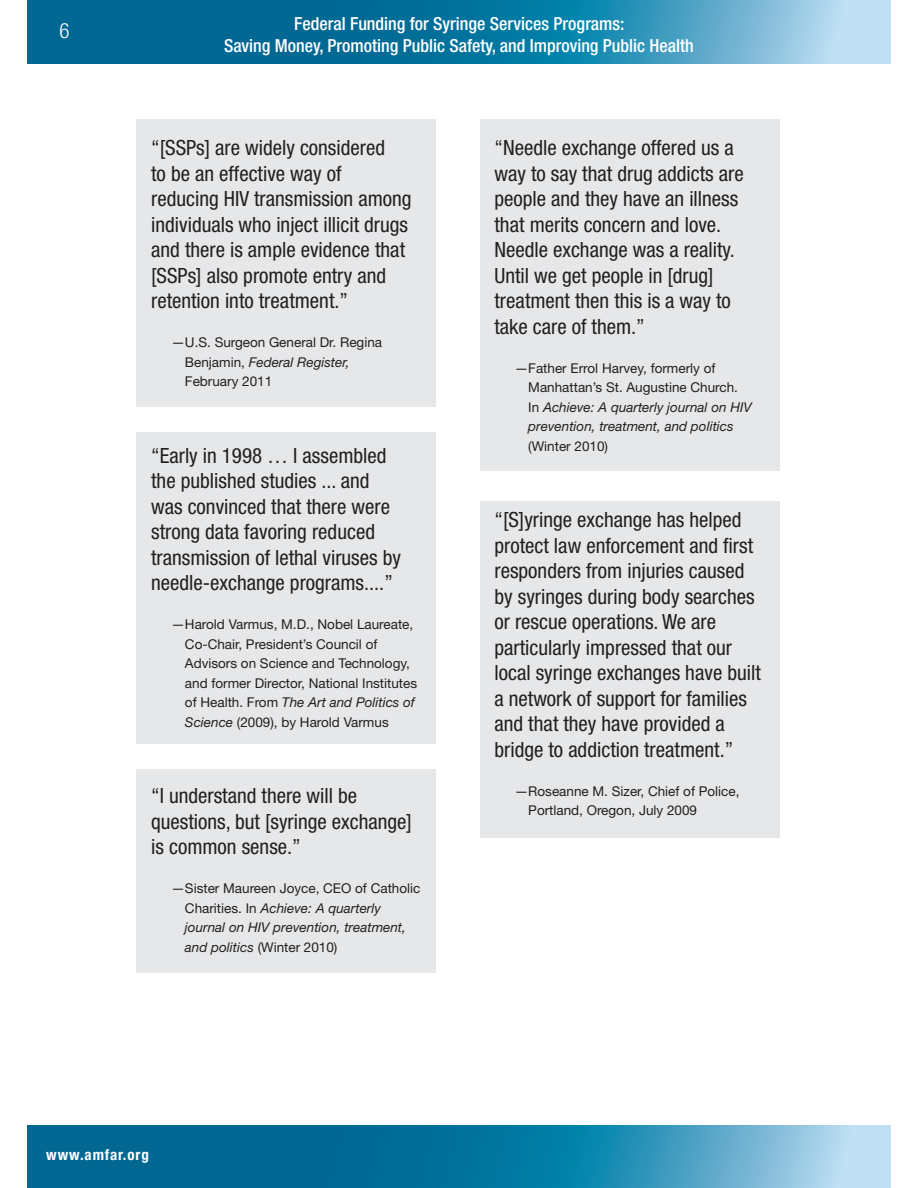
<style>
.page{position:relative;width:918px;height:1188px;background:#fff}
.page>*{position:absolute;margin:0;border:0;box-sizing:border-box;transform-origin:0 0}
.Quotes{font:condensed 21px/25.5px "Helvetica Neue LT Std";color:#231f20}
.t1{font:300 condensed 21px "Helvetica Neue LT Std";color:#fff}
.t2{font:500 condensed 18px/21.6px "Helvetica Neue LT Std";color:#fff;text-align:center}
.t3{font:700 condensed 15px "Helvetica Neue LT Std";letter-spacing:.06em;color:#fff}
.body{font:13.5px/19.5px "Helvetica Neue LT Std";color:#231f20}
.body-2{font:italic 13.5px/19.5px "Helvetica Neue LT Std";color:#231f20}
.Quotes-2{font:13.5px/19.5px "Helvetica Neue LT Std";color:#231f20}
.s1{font-style:italic}
.s2{font-style:normal}
</style>
<div class="page">
<svg style="left:27px;top:1125px;width:864px;height:63px;background:#2686ac"></svg>
<svg style="left:27px;top:0;width:864px;height:63px;background:#2887ad"></svg>
<div style="left:136px;top:119px;width:300px;height:287px;background:#e6e7e9"></div>
<div style="left:480px;top:501px;width:299px;height:337px;background:#e6e7e9"></div>
<div style="left:480px;top:119px;width:299px;height:352px;background:#e6e7e9"></div>
<div style="left:136px;top:770px;width:299px;height:203px;background:#e6e7e9"></div>
<div style="left:136px;top:432px;width:299px;height:311px;background:#e6e7e9"></div>
<p class="t1" style="left:59px;top:19px;width:12px">6</p>
<p class="t2" style="left:224px;top:13px;width:471px">Federal Funding for Syringe Services Programs:<br>Saving Money, Promoting Public Safety, and Improving Public Health</p>
<p class="Quotes" style="left:151px;top:135px;width:262px">“[SSPs] are widely considered<br>to be an effective way of reducing HIV transmission among individuals who inject illicit drugs and there is ample evidence that [SSPs] also promote entry and retention into treatment.”</p>
<p class="Quotes-2" style="left:185px;top:332px;width:199px;text-indent:-14px">—U.S. Surgeon General Dr. Regina<br>Benjamin, <span class="s1">Federal Register,<br></span>February 2011</p>
<p class="Quotes" style="left:151px;top:442px;width:251px">“Early in 1998 … I assembled the published studies ... and was convinced that there were strong data favoring reduced transmission of lethal viruses by needle-exchange programs....”</p>
<p class="body" style="left:185px;top:614px;width:234px;text-indent:-14px">—Harold Varmus, M.D., Nobel Laureate, Co-Chair, President’s Council of Advisors on Science and Technology, and former Director, National Institutes of Health. From <span class="s1">The Art and Politics of Science</span> (2009), by Harold Varmus</p>
<p class="Quotes" style="left:151px;top:783px;width:262px">“I understand there will be questions, but [syringe exchange] is common sense.”</p>
<p class="body-2" style="left:185px;top:878px;width:237px;text-indent:-14px"><span class="s2">—Sister Maureen Joyce, CEO of Catholic Charities. In</span> Achieve: A quarterly journal on HIV prevention, treatment, and politics <span class="s2">(Winter 2010)</span></p>
<p class="Quotes" style="left:495px;top:135px;width:251px">“Needle exchange offered us a way to say that drug addicts are people and they have an illness that merits concern and love.<br>Needle exchange was a reality.<br>Until we get people in [drug] treatment then this is a way to take care of them.”</p>
<p class="body" style="left:528px;top:358px;width:225px;text-indent:-14px">—Father Errol Harvey, formerly of<br>Manhattan’s St. Augustine Church.<br>In <span class="s1">Achieve: A quarterly journal on HIV prevention, treatment, and politics </span>(Winter 2010)</p>
<p class="Quotes" style="left:495px;top:507px;width:268px">“[S]yringe exchange has helped protect law enforcement and first responders from injuries caused by syringes during body searches or rescue operations. We are particularly impressed that our local syringe exchanges have built a network of support for families and that they have provided a bridge to addiction treatment.”</p>
<p class="body" style="left:528px;top:781px;width:213px;text-indent:-14px">—Roseanne M. Sizer, Chief of Police,<br>Portland, Oregon, July 2009</p>
<p class="t3" style="left:46px;top:1146px;width:104px">www.amfar.org</p>
</div>
